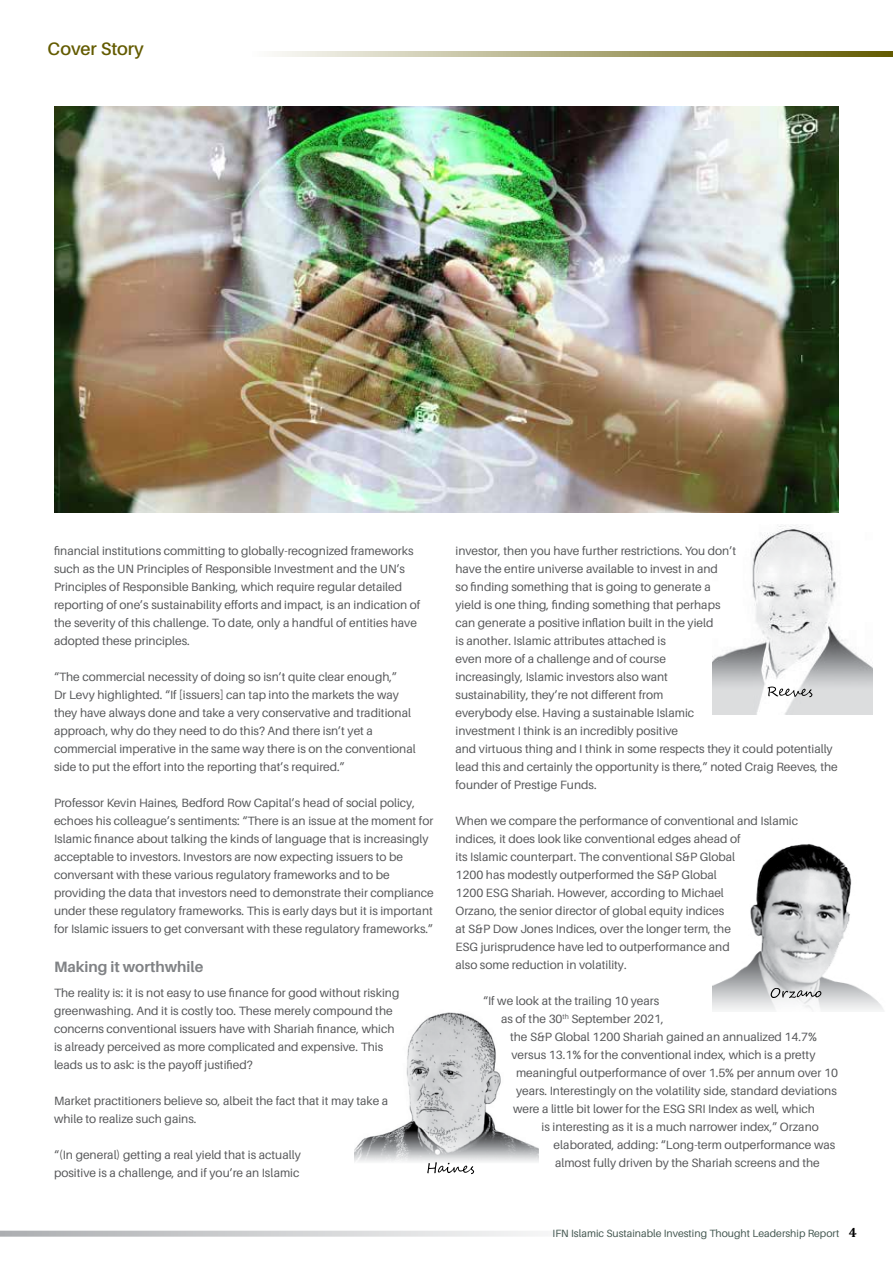
<style>
.page{position:relative;width:893px;height:1263px;background:#fff}
.page>*{position:absolute;margin:0;border:0;box-sizing:border-box;transform-origin:0 0}
.t1{font:600 18px "Aileron";color:#635b00}
.t2{font:700 15px "Aileron";color:#808285}
.t3{font:12px/18px "Aileron";color:#58595b}
.t4{font:10.5px "Aileron";color:#455952}
.s1{font-family:"Cambria";font-weight:700;font-size:13.5px;color:#000}
</style>
<div class="page">
<svg style="left:0;top:1231px;width:540px;height:6px;background:#d2d3d5"></svg>
<svg style="left:274px;top:51px;width:619px;height:6px;background:#ada97a"></svg>
<img style="left:712px;top:844px;width:172px;height:167px">
<svg style="left:771px;top:988px;width:50px;height:10px"></svg>
<img style="left:712px;top:525px;width:160px;height:189px">
<svg style="left:768px;top:686px;width:44px;height:11px"></svg>
<img style="left:355px;top:1012px;width:183px;height:163px">
<svg style="left:427px;top:1162px;width:47px;height:12px"></svg>
<img style="left:54px;top:106px;width:785px;height:406px">
<h1 class="t1" style="left:48px;top:39px;width:98px">Cover Story</h1>
<p class="t3" style="left:54px;top:542px;width:368px">financial institutions committing to globally-recognized frameworks such as the UN Principles of Responsible Investment and the UN’s Principles of Responsible Banking, which require regular detailed reporting of one’s sustainability efforts and impact, is an indication of the severity of this challenge. To date, only a handful of entities have adopted these principles.</p>
<p class="t3" style="left:54px;top:668px;width:363px">“The commercial necessity of doing so isn’t quite clear enough,”<br>Dr Levy highlighted. “If [issuers] can tap into the markets the way they have always done and take a very conservative and traditional approach, why do they need to do this? And there isn’t yet a commercial imperative in the same way there is on the conventional side to put the effort into the reporting that’s required.”</p>
<p class="t3" style="left:54px;top:794px;width:381px">Professor Kevin Haines, Bedford Row Capital’s head of social policy, echoes his colleague’s sentiments: “There is an issue at the moment for Islamic finance about talking the kinds of language that is increasingly acceptable to investors. Investors are now expecting issuers to be conversant with these various regulatory frameworks and to be providing the data that investors need to demonstrate their compliance under these regulatory frameworks. This is early days but it is important for Islamic issuers to get conversant with these regulatory frameworks.”</p>
<p class="t2" style="left:54px;top:958px;width:151px">Making it worthwhile</p>
<p class="t3" style="left:54px;top:983px;width:347px">The reality is: it is not easy to use finance for good without risking greenwashing. And it is costly too. These merely compound the concerns conventional issuers have with Shariah finance, which is already perceived as more complicated and expensive. This leads us to ask: is the payoff justified?</p>
<p class="t3" style="left:54px;top:1091px;width:336px">Market practitioners believe so, albeit the fact that it may take a while to realize such gains.</p>
<p class="t3" style="left:54px;top:1145px;width:248px">“(In general) getting a real yield that is actually positive is a challenge, and if you’re an Islamic</p>
<p class="t3" style="left:455px;top:542px;width:384px">investor, then you have further restrictions. You don’t<br>have the entire universe available to invest in and<br>so finding something that is going to generate a<br>yield is one thing, finding something that perhaps<br>can generate a positive inflation built in the yield<br>is another. Islamic attributes attached is<br>even more of a challenge and of course<br>increasingly, Islamic investors also want<br>sustainability, they’re not different from<br>everybody else. Having a sustainable Islamic<br>investment I think is an incredibly positive<br>and virtuous thing and I think in some respects they it could potentially lead this and certainly the opportunity is there,” noted Craig Reeves, the founder of Prestige Funds.</p>
<p class="t3" style="left:455px;top:812px;width:344px">When we compare the performance of conventional and Islamic indices, it does look like conventional edges ahead of<br>its Islamic counterpart. The conventional S&amp;P Global<br>1200 has modestly outperformed the S&amp;P Global<br>1200 ESG Shariah. However, according to Michael<br>Orzano, the senior director of global equity indices<br>at S&amp;P Dow Jones Indices, over the longer term, the<br>ESG jurisprudence have led to outperformance and<br>also some reduction in volatility.</p>
<p class="t3" style="left:483px;top:992px;width:178px">“If we look at the trailing 10 years</p>
<p class="t3" style="left:501px;top:1010px;width:164px">as of the 30<sup>th</sup> September 2021,</p>
<p class="t3" style="left:510px;top:1028px;width:308px">the S&amp;P Global 1200 Shariah gained an annualized 14.7%</p>
<p class="t3" style="left:512px;top:1046px;width:305px">versus 13.1% for the conventional index, which is a pretty</p>
<p class="t3" style="left:516px;top:1064px;width:323px">meaningful outperformance of over 1.5% per annum over 10</p>
<p class="t3" style="left:516px;top:1082px;width:322px">years. Interestingly on the volatility side, standard deviations</p>
<p class="t3" style="left:513px;top:1100px;width:303px">were a little bit lower for the ESG SRI Index as well, which</p>
<p class="t3" style="left:542px;top:1118px;width:279px">is interesting as it is a much narrower index,” Orzano</p>
<p class="t3" style="left:554px;top:1136px;width:283px">elaborated, adding: “Long-term outperformance was</p>
<p class="t3" style="left:555px;top:1154px;width:266px">almost fully driven by the Shariah screens and the</p>
<p class="t4" style="left:553px;top:1228px;width:306px">IFN Islamic Sustainable Investing Thought Leadership Report <span class="s1">4</span></p>
</div>
